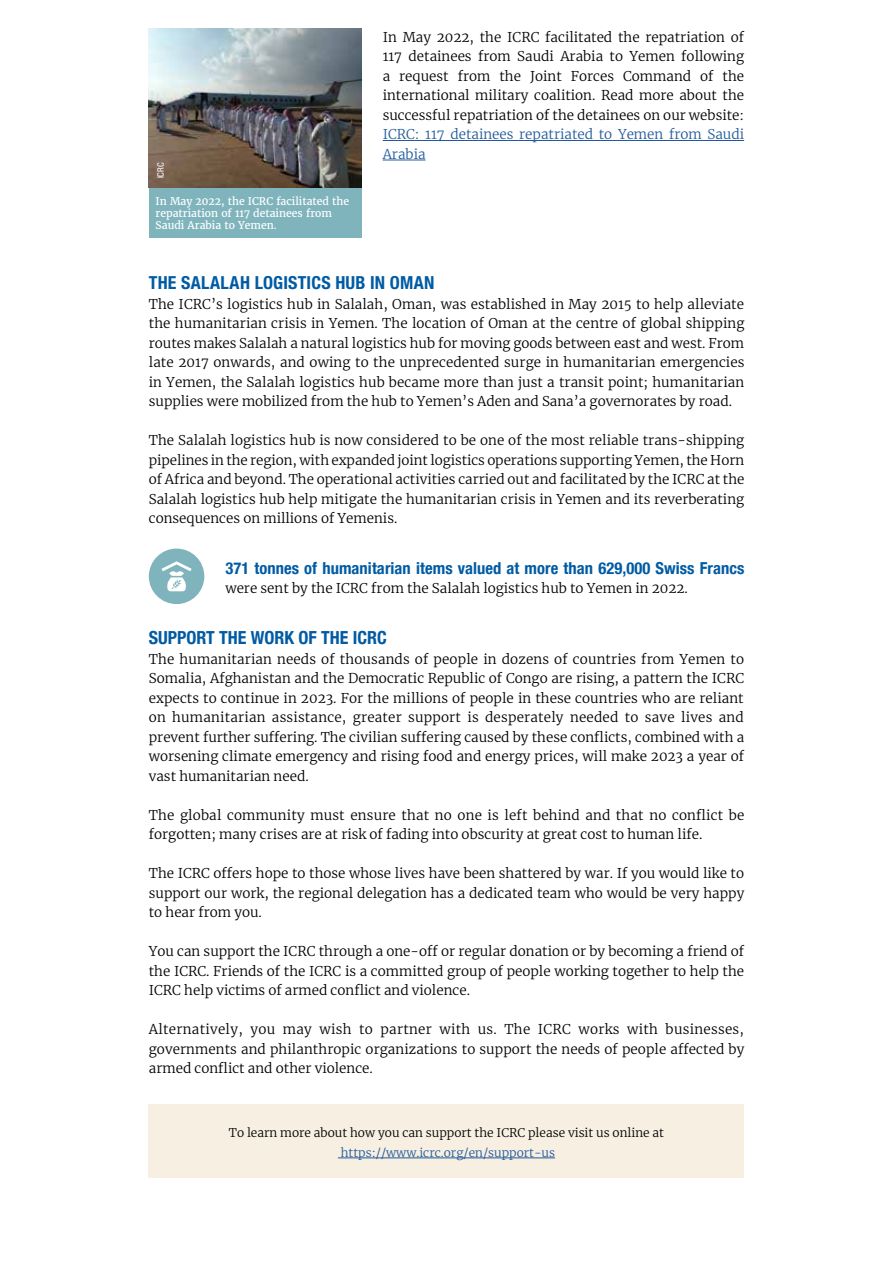
<style>
.page{position:relative;width:893px;height:1263px;background:#fff}
.page>*{position:absolute;margin:0;border:0;box-sizing:border-box;transform-origin:0 0}
.t1{font:700 condensed 18px "Helvetica Neue LT Std";letter-spacing:.015em;color:#005ba4}
.t2{font:700 condensed 18px "Helvetica Neue LT Com";color:#005ba4}
.t3{font:700 condensed 16.5px "Helvetica Neue LT Com";letter-spacing:.005em;color:#005ba4}
.t4{font:300 13.5px/19.5px "Merriweather";color:#000;text-align:justify}
.t5{font:300 13.5px/19.5px "Merriweather";color:#22599b}
.t6{font:300 12px "Merriweather";color:#000}
.t7{font:300 12px "Merriweather";color:#22599b}
.t8{font:10.5px/12px "Merriweather";color:#fff}
.t9{font:condensed 9px "Helvetica Neue LT Std";color:#fff}
</style>
<div class="page">
<div style="left:149px;top:549px;width:55px;height:55px;background:#80b4bd;border-radius:50%"></div>
<svg style="left:162px;top:561px;width:30px;height:30px"></svg>
<hr style="left:383px;top:140px;width:361px;height:1px;background:#22599b">
<hr style="left:383px;top:160px;width:43px;height:1px;background:#22599b">
<img style="left:149px;top:28px;width:212px;height:160px">
<div style="left:149px;top:188px;width:212px;height:50px;background:#80b4bd"></div>
<div style="left:149px;top:1104px;width:595px;height:74px;background:#f6efe2"></div>
<hr style="left:338px;top:1157px;width:217px;height:1px;background:#22599b">
<p class="t9" style="left:155px;top:178px;width:17px;rotate:-90deg">ICRC</p>
<p class="t8" style="left:156px;top:195px;width:195px">In May 2022, the ICRC facilitated the repatriation of 117 detainees from<br>Saudi Arabia to Yemen.</p>
<p class="t4" style="left:383px;top:27px;width:363px">In May 2022, the ICRC facilitated the repatriation of 117 detainees from Saudi Arabia to Yemen following a request from the Joint Forces Command of the international military coalition. Read more about the successful repatriation of the detainees on our website:</p>
<p class="t5" style="left:383px;top:124px;width:363px">ICRC: 117 detainees repatriated to Yemen from Saudi<br>Arabia</p>
<h1 class="t1" style="left:149px;top:272px;width:287px">THE SALALAH LOGISTICS HUB IN OMAN</h1>
<p class="t4" style="left:149px;top:294px;width:597px">The ICRC’s logistics hub in Salalah, Oman, was established in May 2015 to help alleviate the humanitarian crisis in Yemen. The location of Oman at the centre of global shipping routes makes Salalah a natural logistics hub for moving goods between east and west. From late 2017 onwards, and owing to the unprecedented surge in humanitarian emergencies in Yemen, the Salalah logistics hub became more than just a transit point; humanitarian supplies were mobilized from the hub to Yemen’s Aden and Sana’a governorates by road.</p>
<p class="t4" style="left:149px;top:430px;width:597px">The Salalah logistics hub is now considered to be one of the most reliable trans-shipping pipelines in the region, with expanded joint logistics operations supporting Yemen, the Horn of Africa and beyond. The operational activities carried out and facilitated by the ICRC at the Salalah logistics hub help mitigate the humanitarian crisis in Yemen and its reverberating consequences on millions of Yemenis.</p>
<p class="t3" style="left:225px;top:558px;width:521px">371 tonnes of humanitarian items valued at more than 629,000 Swiss Francs</p>
<p class="t4" style="left:225px;top:578px;width:464px">were sent by the ICRC from the Salalah logistics hub to Yemen in 2022.</p>
<h1 class="t2" style="left:149px;top:627px;width:239px">SUPPORT THE WORK OF THE ICRC</h1>
<p class="t4" style="left:149px;top:649px;width:597px">The humanitarian needs of thousands of people in dozens of countries from Yemen to Somalia, Afghanistan and the Democratic Republic of Congo are rising, a pattern the ICRC expects to continue in 2023. For the millions of people in these countries who are reliant on humanitarian assistance, greater support is desperately needed to save lives and prevent further suffering. The civilian suffering caused by these conflicts, combined with a worsening climate emergency and rising food and energy prices, will make 2023 a year of vast humanitarian need.</p>
<p class="t4" style="left:149px;top:805px;width:597px">The global community must ensure that no one is left behind and that no conflict be forgotten; many crises are at risk of fading into obscurity at great cost to human life.</p>
<p class="t4" style="left:149px;top:863px;width:597px">The ICRC offers hope to those whose lives have been shattered by war. If you would like to support our work, the regional delegation has a dedicated team who would be very happy to hear from you.</p>
<p class="t4" style="left:149px;top:941px;width:597px">You can support the ICRC through a one-off or regular donation or by becoming a friend of the ICRC. Friends of the ICRC is a committed group of people working together to help the ICRC help victims of armed conflict and violence.</p>
<p class="t4" style="left:149px;top:1019px;width:597px">Alternatively, you may wish to partner with us. The ICRC works with businesses, governments and philanthropic organizations to support the needs of people affected by armed conflict and other violence.</p>
<p class="t6" style="left:229px;top:1124px;width:437px">To learn more about how you can support the ICRC please visit us online at</p>
<p class="t7" style="left:341px;top:1144px;width:216px">https://www.icrc.org/en/support-us</p>
</div>
